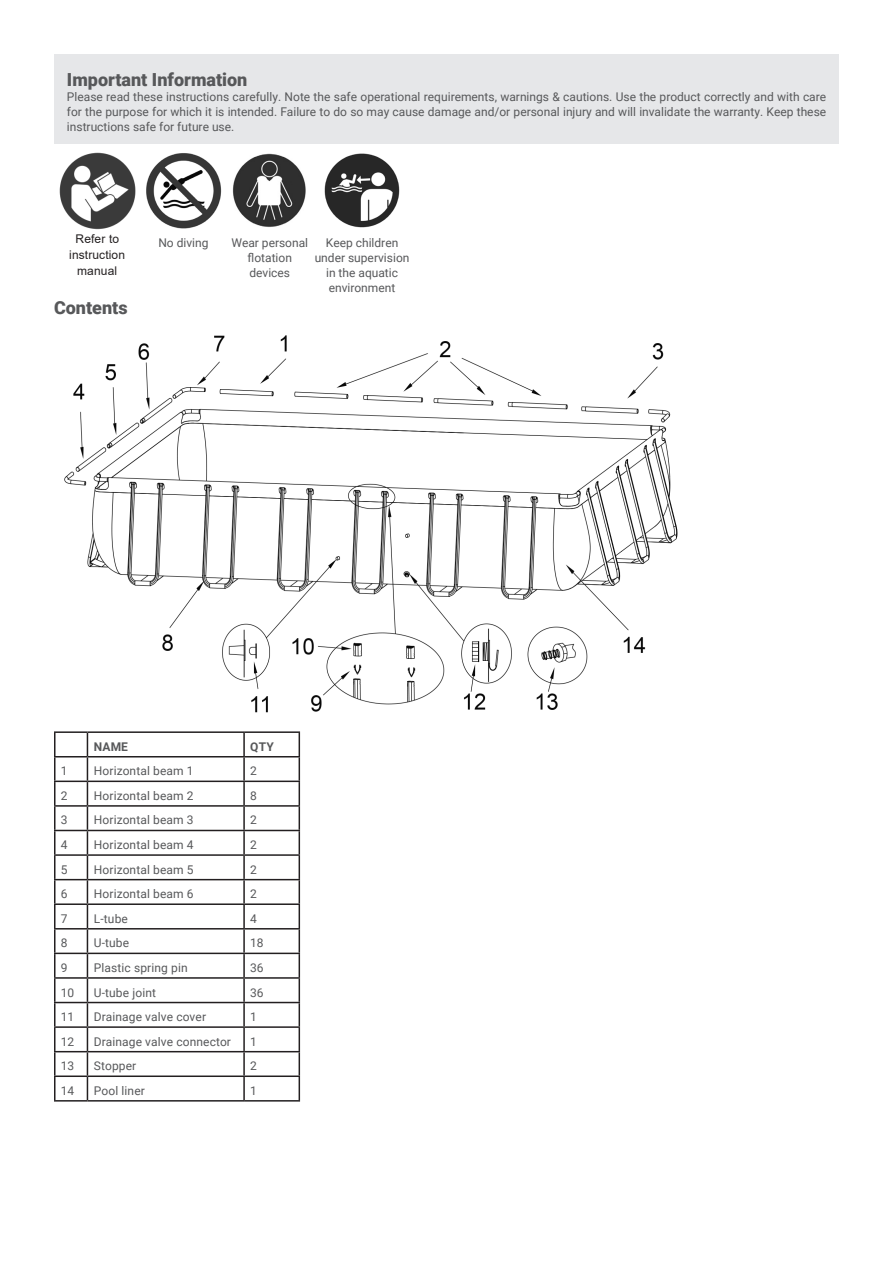
<style>
.page{position:relative;width:893px;height:1263px;background:#fff}
.page>*{position:absolute;margin:0;border:0;box-sizing:border-box;transform-origin:0 0}
.Section_Header{font:900 18px "Roboto";color:#57585a}
.Copy__Justified{font:12px/15px "Roboto";color:#57585a;text-align:justify}
.Instructions_Model_No{font:12px "Roboto";letter-spacing:.01em;color:#57585a}
.Bullet_List{font:12px/15px "Roboto";color:#57585a;text-align:center}
.Body{font:12px/15.8px "Arial";letter-spacing:.01em;color:#231f20;text-align:center}
.Instructions_Model_No-2{font:700 12px "Roboto";letter-spacing:.01em;color:#57585a}
</style>
<div class="page">
<div style="left:54px;top:54px;width:785px;height:89px;background:#e6e7e9"></div>
<img style="left:59px;top:152px;width:77px;height:78px">
<img style="left:324px;top:153px;width:76px;height:75px">
<img style="left:146px;top:153px;width:76px;height:76px">
<img style="left:232px;top:153px;width:74px;height:74px">
<img style="left:64px;top:335px;width:614px;height:378px">
<hr style="left:54px;top:731px;width:33px;height:2px;background:#231f20">
<hr style="left:54px;top:733px;width:2px;height:23px;background:#231f20">
<hr style="left:87px;top:731px;width:157px;height:2px;background:#231f20">
<hr style="left:244px;top:731px;width:56px;height:2px;background:#231f20">
<hr style="left:243px;top:733px;width:2px;height:23px;background:#231f20">
<hr style="left:54px;top:756px;width:33px;height:1px;background:#231f20">
<hr style="left:54px;top:757px;width:2px;height:23px;background:#231f20">
<hr style="left:87px;top:756px;width:157px;height:1px;background:#231f20">
<hr style="left:244px;top:756px;width:56px;height:1px;background:#231f20">
<hr style="left:243px;top:757px;width:2px;height:23px;background:#231f20">
<hr style="left:54px;top:780px;width:33px;height:2px;background:#231f20">
<hr style="left:54px;top:782px;width:2px;height:23px;background:#231f20">
<hr style="left:87px;top:780px;width:157px;height:2px;background:#231f20">
<hr style="left:244px;top:780px;width:56px;height:2px;background:#231f20">
<hr style="left:243px;top:782px;width:2px;height:23px;background:#231f20">
<hr style="left:54px;top:805px;width:33px;height:2px;background:#231f20">
<hr style="left:54px;top:807px;width:2px;height:23px;background:#231f20">
<hr style="left:87px;top:805px;width:157px;height:2px;background:#231f20">
<hr style="left:244px;top:805px;width:56px;height:2px;background:#231f20">
<hr style="left:243px;top:807px;width:2px;height:23px;background:#231f20">
<hr style="left:54px;top:830px;width:33px;height:1px;background:#231f20">
<hr style="left:54px;top:831px;width:2px;height:23px;background:#231f20">
<hr style="left:87px;top:830px;width:157px;height:1px;background:#231f20">
<hr style="left:244px;top:830px;width:56px;height:1px;background:#231f20">
<hr style="left:243px;top:831px;width:2px;height:23px;background:#231f20">
<hr style="left:54px;top:854px;width:33px;height:2px;background:#231f20">
<hr style="left:54px;top:856px;width:2px;height:23px;background:#231f20">
<hr style="left:87px;top:854px;width:157px;height:2px;background:#231f20">
<hr style="left:244px;top:854px;width:56px;height:2px;background:#231f20">
<hr style="left:243px;top:856px;width:2px;height:23px;background:#231f20">
<hr style="left:54px;top:879px;width:33px;height:1px;background:#231f20">
<hr style="left:54px;top:880px;width:2px;height:23px;background:#231f20">
<hr style="left:87px;top:879px;width:157px;height:1px;background:#231f20">
<hr style="left:244px;top:879px;width:56px;height:1px;background:#231f20">
<hr style="left:243px;top:880px;width:2px;height:23px;background:#231f20">
<hr style="left:54px;top:903px;width:33px;height:2px;background:#231f20">
<hr style="left:54px;top:905px;width:2px;height:23px;background:#231f20">
<hr style="left:87px;top:903px;width:157px;height:2px;background:#231f20">
<hr style="left:244px;top:903px;width:56px;height:2px;background:#231f20">
<hr style="left:243px;top:905px;width:2px;height:23px;background:#231f20">
<hr style="left:54px;top:928px;width:33px;height:1px;background:#231f20">
<hr style="left:54px;top:929px;width:2px;height:24px;background:#231f20">
<hr style="left:87px;top:928px;width:157px;height:1px;background:#231f20">
<hr style="left:244px;top:928px;width:56px;height:1px;background:#231f20">
<hr style="left:243px;top:929px;width:2px;height:24px;background:#231f20">
<hr style="left:54px;top:953px;width:33px;height:1px;background:#231f20">
<hr style="left:54px;top:954px;width:2px;height:23px;background:#231f20">
<hr style="left:87px;top:953px;width:157px;height:1px;background:#231f20">
<hr style="left:244px;top:953px;width:56px;height:1px;background:#231f20">
<hr style="left:243px;top:954px;width:2px;height:23px;background:#231f20">
<hr style="left:54px;top:977px;width:33px;height:2px;background:#231f20">
<hr style="left:54px;top:979px;width:2px;height:23px;background:#231f20">
<hr style="left:87px;top:977px;width:157px;height:2px;background:#231f20">
<hr style="left:244px;top:977px;width:56px;height:2px;background:#231f20">
<hr style="left:243px;top:979px;width:2px;height:23px;background:#231f20">
<hr style="left:54px;top:1002px;width:33px;height:1px;background:#231f20">
<hr style="left:54px;top:1003px;width:2px;height:23px;background:#231f20">
<hr style="left:87px;top:1002px;width:157px;height:1px;background:#231f20">
<hr style="left:244px;top:1002px;width:56px;height:1px;background:#231f20">
<hr style="left:243px;top:1003px;width:2px;height:23px;background:#231f20">
<hr style="left:54px;top:1026px;width:33px;height:2px;background:#231f20">
<hr style="left:54px;top:1028px;width:2px;height:23px;background:#231f20">
<hr style="left:87px;top:1026px;width:157px;height:2px;background:#231f20">
<hr style="left:244px;top:1026px;width:56px;height:2px;background:#231f20">
<hr style="left:243px;top:1028px;width:2px;height:23px;background:#231f20">
<hr style="left:54px;top:1051px;width:33px;height:1px;background:#231f20">
<hr style="left:54px;top:1052px;width:2px;height:23px;background:#231f20">
<hr style="left:87px;top:1051px;width:157px;height:1px;background:#231f20">
<hr style="left:244px;top:1051px;width:56px;height:1px;background:#231f20">
<hr style="left:243px;top:1052px;width:2px;height:23px;background:#231f20">
<hr style="left:54px;top:1075px;width:33px;height:2px;background:#231f20">
<hr style="left:54px;top:1077px;width:2px;height:23px;background:#231f20">
<hr style="left:87px;top:1075px;width:157px;height:2px;background:#231f20">
<svg style="left:87px;top:733px;width:1px;height:367px"></svg>
<hr style="left:244px;top:1075px;width:56px;height:2px;background:#231f20">
<hr style="left:243px;top:1077px;width:2px;height:23px;background:#231f20">
<svg style="left:299px;top:733px;width:1px;height:367px"></svg>
<hr style="left:54px;top:1100px;width:33px;height:1px;background:#231f20">
<hr style="left:87px;top:1100px;width:157px;height:1px;background:#231f20">
<hr style="left:244px;top:1100px;width:56px;height:1px;background:#231f20">
<p class="Section_Header" style="left:67px;top:67px;width:182px">Important Information</p>
<p class="Copy__Justified" style="left:67px;top:88px;width:761px">Please read these instructions carefully. Note the safe operational requirements, warnings &amp; cautions. Use the product correctly and with care for the purpose for which it is intended. Failure to do so may cause damage and/or personal injury and will invalidate the warranty. Keep these instructions safe for future use.</p>
<p class="Body" style="left:69px;top:231px;width:57px">Refer to instruction manual</p>
<p class="Bullet_List" style="left:315px;top:235px;width:96px">Keep children under supervision in the aquatic environment</p>
<p class="Bullet_List" style="left:158px;top:235px;width:52px">No diving</p>
<p class="Bullet_List" style="left:231px;top:235px;width:78px">Wear personal flotation devices</p>
<p class="Section_Header" style="left:54px;top:295px;width:75px">Contents</p>
<p class="Instructions_Model_No-2" style="left:94px;top:738px;width:36px">NAME</p>
<p class="Instructions_Model_No-2" style="left:250px;top:738px;width:25px">QTY</p>
<p class="Instructions_Model_No" style="left:61px;top:763px;width:8px">1</p>
<p class="Instructions_Model_No" style="left:94px;top:763px;width:101px">Horizontal beam 1</p>
<p class="Instructions_Model_No" style="left:250px;top:763px;width:8px">2</p>
<p class="Instructions_Model_No" style="left:61px;top:787px;width:8px">2</p>
<p class="Instructions_Model_No" style="left:94px;top:787px;width:101px">Horizontal beam 2</p>
<p class="Instructions_Model_No" style="left:250px;top:787px;width:8px">8</p>
<p class="Instructions_Model_No" style="left:61px;top:812px;width:8px">3</p>
<p class="Instructions_Model_No" style="left:94px;top:812px;width:101px">Horizontal beam 3</p>
<p class="Instructions_Model_No" style="left:250px;top:812px;width:8px">2</p>
<p class="Instructions_Model_No" style="left:61px;top:836px;width:8px">4</p>
<p class="Instructions_Model_No" style="left:94px;top:836px;width:101px">Horizontal beam 4</p>
<p class="Instructions_Model_No" style="left:250px;top:836px;width:8px">2</p>
<p class="Instructions_Model_No" style="left:61px;top:861px;width:8px">5</p>
<p class="Instructions_Model_No" style="left:94px;top:861px;width:101px">Horizontal beam 5</p>
<p class="Instructions_Model_No" style="left:250px;top:861px;width:8px">2</p>
<p class="Instructions_Model_No" style="left:61px;top:885px;width:8px">6</p>
<p class="Instructions_Model_No" style="left:94px;top:885px;width:101px">Horizontal beam 6</p>
<p class="Instructions_Model_No" style="left:250px;top:885px;width:8px">2</p>
<p class="Instructions_Model_No" style="left:61px;top:910px;width:8px">7</p>
<p class="Instructions_Model_No" style="left:94px;top:910px;width:36px">L-tube</p>
<p class="Instructions_Model_No" style="left:250px;top:910px;width:8px">4</p>
<p class="Instructions_Model_No" style="left:61px;top:935px;width:8px">8</p>
<p class="Instructions_Model_No" style="left:94px;top:935px;width:37px">U-tube</p>
<p class="Instructions_Model_No" style="left:250px;top:935px;width:15px">18</p>
<p class="Instructions_Model_No" style="left:61px;top:959px;width:8px">9</p>
<p class="Instructions_Model_No" style="left:94px;top:959px;width:96px">Plastic spring pin</p>
<p class="Instructions_Model_No" style="left:250px;top:959px;width:15px">36</p>
<p class="Instructions_Model_No" style="left:61px;top:984px;width:15px">10</p>
<p class="Instructions_Model_No" style="left:94px;top:984px;width:64px">U-tube joint</p>
<p class="Instructions_Model_No" style="left:250px;top:984px;width:15px">36</p>
<p class="Instructions_Model_No" style="left:61px;top:1008px;width:15px">11</p>
<p class="Instructions_Model_No" style="left:94px;top:1008px;width:114px">Drainage valve cover</p>
<p class="Instructions_Model_No" style="left:250px;top:1008px;width:8px">1</p>
<p class="Instructions_Model_No" style="left:61px;top:1033px;width:15px">12</p>
<p class="Instructions_Model_No" style="left:94px;top:1033px;width:139px">Drainage valve connector</p>
<p class="Instructions_Model_No" style="left:250px;top:1033px;width:8px">1</p>
<p class="Instructions_Model_No" style="left:61px;top:1057px;width:15px">13</p>
<p class="Instructions_Model_No" style="left:94px;top:1057px;width:44px">Stopper</p>
<p class="Instructions_Model_No" style="left:250px;top:1057px;width:8px">2</p>
<p class="Instructions_Model_No" style="left:61px;top:1082px;width:15px">14</p>
<p class="Instructions_Model_No" style="left:94px;top:1082px;width:53px">Pool liner</p>
<p class="Instructions_Model_No" style="left:250px;top:1082px;width:8px">1</p>
</div>
